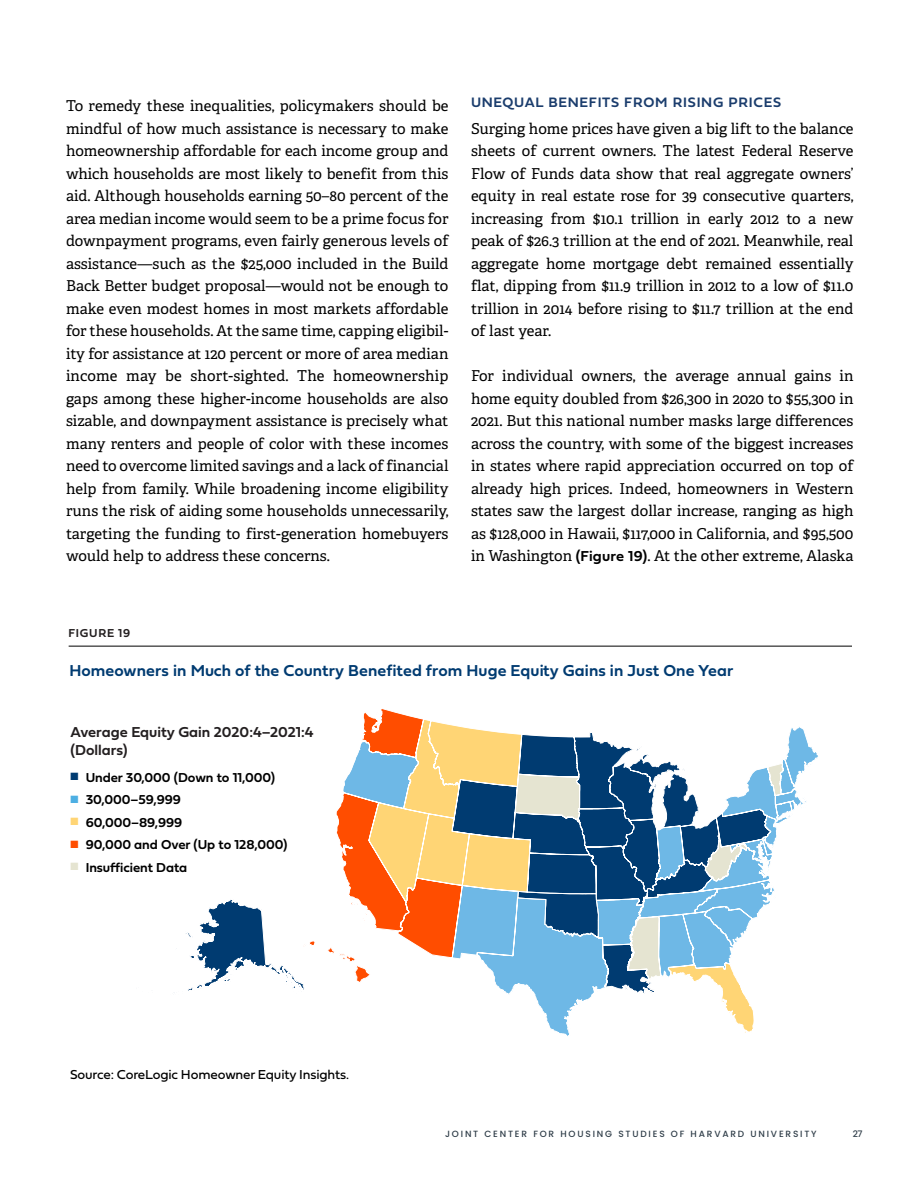
<style>
.page{position:relative;width:918px;height:1188px;background:#fff}
.page>*{position:absolute;margin:0;border:0;box-sizing:border-box;transform-origin:0 0}
.t1{font:16.5px "Fieldwork Geo Demibold";letter-spacing:.005em;color:#003b71}
.bodytext_2022{font:15px/22.5px "Adelle";color:#000;text-align:justify}
.t2{font:15px/18px "Fieldwork Geo Demibold";color:#231f20}
.subhead_2022{font:14.25px "Fieldwork Geo Demibold";letter-spacing:.05em;color:#1b3d6d}
.t3{font:13.5px "Fieldwork Geo Demibold";letter-spacing:-.005em;color:#000}
.t4{font:13.5px "Fieldwork Geo Regular";letter-spacing:-.01em;color:#000}
.t5{font:12px "Fieldwork Geo Demibold";letter-spacing:.06em;color:#231f20}
.t6{font:500 9px "Poppins";letter-spacing:.2em;color:#303e49}
.s1{font-family:"Fieldwork Geo Demibold"}
.s2{color:#003b71}
.s3{color:#4dafe3}
.s4{color:#ffd575}
.s5{color:#ff4d00}
.s6{color:#e5e4d1}
</style>
<div class="page">
<svg style="left:336px;top:709px;width:482px;height:327px"></svg>
<svg style="left:174px;top:891px;width:425px;height:134px"></svg>
<hr style="left:69px;top:646px;width:783px;height:1px;background:#000">
<p class="bodytext_2022" style="left:66px;top:95px;width:384px">To remedy these inequalities, policymakers should be mindful of how much assistance is necessary to make homeownership affordable for each income group and which households are most likely to benefit from this aid. Although households earning 50–80 percent of the area median income would seem to be a prime focus for downpayment programs, even fairly generous levels of assistance—such as the $25,000 included in the Build Back Better budget proposal—would not be enough to make even modest homes in most markets affordable for these households. At the same time, capping eligibil&shy;ity for assistance at 120 percent or more of area median income may be short-sighted. The homeownership gaps among these higher-income households are also sizable, and downpayment assistance is precisely what many renters and people of color with these incomes need to overcome limited savings and a lack of financial help from family. While broadening income eligibility runs the risk of aiding some households unnecessarily, targeting the funding to first-generation homebuyers would help to address these concerns.</p>
<p class="subhead_2022" style="left:471px;top:91px;width:312px">UNEQUAL BENEFITS FROM RISING PRICES</p>
<p class="bodytext_2022" style="left:471px;top:117px;width:384px">Surging home prices have given a big lift to the balance sheets of current owners. The latest Federal Reserve Flow of Funds data show that real aggregate owners’ equity in real estate rose for 39 consecutive quarters, increasing from $10.1 trillion in early 2012 to a new peak of $26.3 trillion at the end of 2021. Meanwhile, real aggregate home mortgage debt remained essentially flat, dipping from $11.9 trillion in 2012 to a low of $11.0 trillion in 2014 before rising to $11.7 trillion at the end of last year.</p>
<p class="bodytext_2022" style="left:471px;top:365px;width:384px">For individual owners, the average annual gains in home equity doubled from $26,300 in 2020 to $55,300 in 2021. But this national number masks large differences across the country, with some of the biggest increases in states where rapid appreciation occurred on top of already high prices. Indeed, homeowners in Western states saw the largest dollar increase, ranging as high as $128,000 in Hawaii, $117,000 in California, and $95,500 in Washington <span class="s1">(Figure 19)</span>. At the other extreme, Alaska</p>
<p class="t5" style="left:69px;top:624px;width:63px">FIGURE 19</p>
<p class="t1" style="left:69px;top:657px;width:665px">Homeowners in Much of the Country Benefited from Huge Equity Gains in Just One Year</p>
<p class="t2" style="left:70px;top:722px;width:245px">Average Equity Gain 2020:4–2021:4 (Dollars)</p>
<p class="t3" style="left:70px;top:766px;width:206px"><span class="s2">■</span> Under 30,000 (Down to 11,000)</p>
<p class="t3" style="left:70px;top:789px;width:112px"><span class="s3">■</span> 30,000–59,999</p>
<p class="t3" style="left:70px;top:811px;width:113px"><span class="s4">■</span> 60,000–89,999</p>
<p class="t3" style="left:70px;top:834px;width:219px"><span class="s5">■</span> 90,000 and Over (Up to 128,000)</p>
<p class="t3" style="left:70px;top:856px;width:118px"><span class="s6">■</span> Insufficient Data</p>
<p class="t4" style="left:70px;top:1064px;width:281px">Source: CoreLogic Homeowner Equity Insights.</p>
<p class="t6" style="left:445px;top:1129px;width:373px">JOINT CENTER FOR HOUSING STUDIES OF HARVARD UNIVERSITY</p>
<p class="t6" style="left:853px;top:1129px;width:11px">27</p>
</div>
